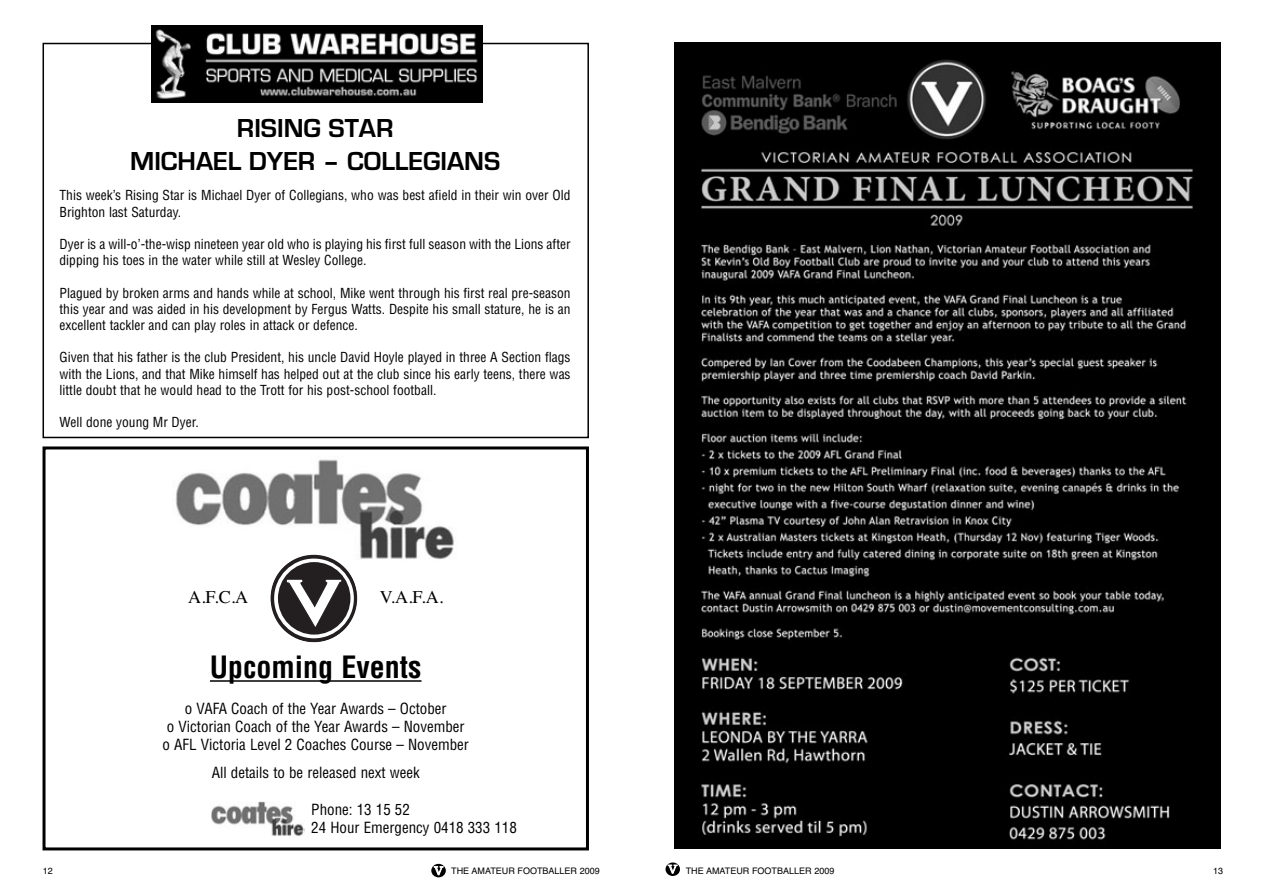
<style>
.page{position:relative;width:1263px;height:893px;background:#fff}
.page>*{position:absolute;margin:0;border:0;box-sizing:border-box;transform-origin:0 0}
.t1{font:700 condensed 30px "Helvetica";color:#000}
.t2{font:700 27px/32.4px "Eurostile";color:#000;text-align:center}
.t3{font:18px "Times";color:#000}
.t4{font:condensed 15px/18px "Helvetica";color:#000}
.t5{font:condensed 13.5px/16.2px "Helvetica";color:#000}
.t6{font:9px "Helvetica";color:#000}
.s1{font-family:"Bookman";font-weight:300;font-size:12px;color:#fff}
</style>
<div class="page">
<div style="left:431px;top:864px;width:15px;height:13px;background:#000;border-radius:50%"></div>
<div style="left:665px;top:862px;width:15px;height:14px;background:#000;border-radius:50%"></div>
<div style="left:43px;top:446px;width:546px;height:404px;border:3px solid #000"></div>
<div style="left:43px;top:43px;width:546px;height:395px;border:2px solid #000"></div>
<img style="left:151px;top:26px;width:331px;height:77px">
<img style="left:175px;top:459px;width:279px;height:101px">
<hr style="left:210px;top:680px;width:211px;height:2px;background:#000">
<img style="left:211px;top:802px;width:93px;height:34px">
<svg style="left:271px;top:555px;width:86px;height:87px"></svg>
<img style="left:674px;top:43px;width:546px;height:806px">
<h2 class="t2" style="left:130px;top:112px;width:372px">RISING STAR<br>MICHAEL DYER – COLLEGIANS</h2>
<p class="t5" style="left:60px;top:188px;width:513px">This week’s Rising Star is Michael Dyer of Collegians, who was best afield in their win over Old<br>Brighton last Saturday.</p>
<p class="t5" style="left:60px;top:236px;width:513px">Dyer is a will-o’-the-wisp nineteen year old who is playing his first full season with the Lions after dipping his toes in the water while still at Wesley College.</p>
<p class="t5" style="left:60px;top:285px;width:513px;text-align:justify">Plagued by broken arms and hands while at school, Mike went through his first real pre-season this year and was aided in his development by Fergus Watts. Despite his small stature, he is an excellent tackler and can play roles in attack or defence.</p>
<p class="t5" style="left:60px;top:350px;width:513px;text-align:justify">Given that his father is the club President, his uncle David Hoyle played in three A Section flags with the Lions, and that Mike himself has helped out at the club since his early teens, there was little doubt that he would head to the Trott for his post-school football.</p>
<p class="t5" style="left:60px;top:414px;width:141px">Well done young Mr Dyer.</p>
<h3 class="t3" style="left:188px;top:586px;width:62px">A.F.C.A</h3>
<h3 class="t3" style="left:380px;top:586px;width:65px">V.A.F.A.</h3>
<h1 class="t1" style="left:210px;top:650px;width:213px">Upcoming Events</h1>
<p class="t4" style="left:163px;top:699px;width:308px;text-align:center">o VAFA Coach of the Year Awards – October<br>o Victorian Coach of the Year Awards – November o AFL Victoria Level 2 Coaches Course – November</p>
<p class="t4" style="left:212px;top:764px;width:209px">All details to be released next week</p>
<p class="t4" style="left:311px;top:801px;width:207px">Phone: 13 15 52<br>24 Hour Emergency 0418 333 118</p>
<p class="t6" style="left:43px;top:866px;width:12px">12</p>
<p class="t6" style="left:434px;top:865px;width:167px"><span class="s1">V</span> THE AMATEUR FOOTBALLER 2009</p>
<p class="t6" style="left:668px;top:866px;width:167px"><span class="s1">V</span> THE AMATEUR FOOTBALLER 2009</p>
<p class="t6" style="left:1213px;top:866px;width:12px">13</p>
</div>
